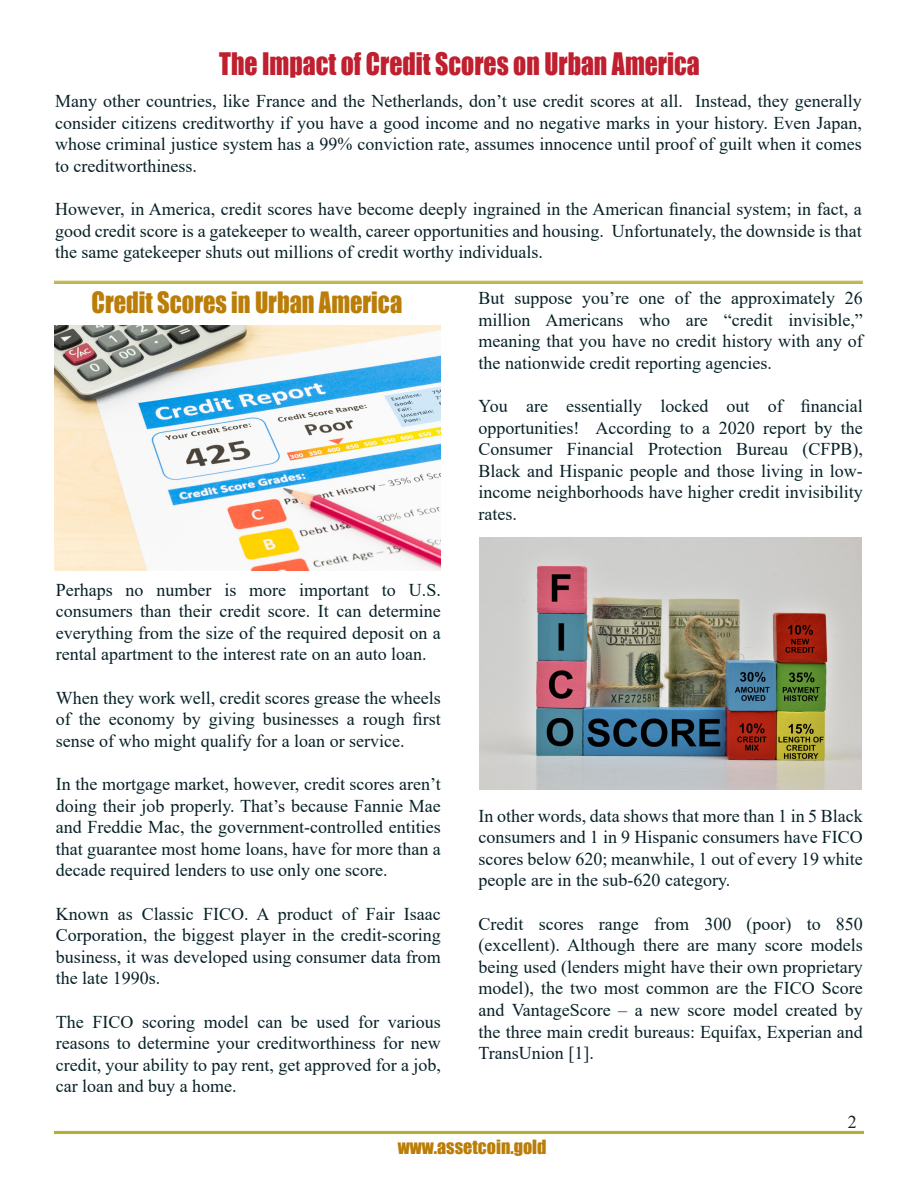
<style>
.page{position:relative;width:918px;height:1188px;background:#fff}
.page>*{position:absolute;margin:0;border:0;box-sizing:border-box;transform-origin:0 0}
.t1{font:28.5px "Impact";color:#bf1f2e;scale:.9 1}
.t2{font:27px "Impact";color:#ba7d08;scale:.9 1}
.t3{font:18px/21.6px "Times New Roman";color:#072127;text-align:justify}
.t4{font:18px "Impact";color:#ba7d08}
.t5{font:18px "Times New Roman";color:#231f20}
</style>
<div class="page">
<hr style="left:54px;top:1131px;width:810px;height:1px;background:#b4aa33">
<hr style="left:54px;top:1132px;width:810px;height:1px;background:#b4aa33">
<hr style="left:54px;top:1133px;width:810px;height:1px;background:#b4aa33">
<hr style="left:54px;top:281px;width:809px;height:1px;background:#b4aa33">
<hr style="left:54px;top:282px;width:809px;height:1px;background:#b4aa33">
<hr style="left:54px;top:283px;width:809px;height:1px;background:#b4aa33">
<img style="left:480px;top:537px;width:382px;height:253px">
<img style="left:54px;top:325px;width:387px;height:246px">
<p class="t1" style="left:219px;top:41px;width:536px">The Impact of Credit Scores on Urban America</p>
<p class="t3" style="left:55px;top:90px;width:808px">Many other countries, like France and the Netherlands, don’t use credit scores at all. Instead, they generally consider citizens creditworthy if you have a good income and no negative marks in your history. Even Japan, whose criminal justice system has a 99% conviction rate, assumes innocence until proof of guilt when it comes to creditworthiness.</p>
<p class="t3" style="left:55px;top:198px;width:808px">However, in America, credit scores have become deeply ingrained in the American financial system; in fact, a good credit score is a gatekeeper to wealth, career opportunities and housing. Unfortunately, the downside is that the same gatekeeper shuts out millions of credit worthy individuals.</p>
<p class="t2" style="left:92px;top:281px;width:347px">Credit Scores in Urban America</p>
<p class="t3" style="left:479px;top:287px;width:386px">But suppose you’re one of the approximately 26 million Americans who are “credit invisible,” meaning that you have no credit history with any of the nationwide credit reporting agencies.</p>
<p class="t3" style="left:479px;top:395px;width:386px">You are essentially locked out of financial opportunities! According to a 2020 report by the Consumer Financial Protection Bureau (CFPB), Black and Hispanic people and those living in low&shy;income neighborhoods have higher credit invisibility rates.</p>
<p class="t3" style="left:56px;top:578px;width:387px">Perhaps no number is more important to U.S. consumers than their credit score. It can determine everything from the size of the required deposit on a rental apartment to the interest rate on an auto loan.</p>
<p class="t3" style="left:56px;top:686px;width:387px">When they work well, credit scores grease the wheels of the economy by giving businesses a rough first sense of who might qualify for a loan or service.</p>
<p class="t3" style="left:56px;top:773px;width:387px">In the mortgage market, however, credit scores aren’t doing their job properly. That’s because Fannie Mae and Freddie Mac, the government-controlled entities that guarantee most home loans, have for more than a decade required lenders to use only one score.</p>
<p class="t3" style="left:56px;top:902px;width:387px">Known as Classic FICO. A product of Fair Isaac Corporation, the biggest player in the credit-scoring business, it was developed using consumer data from the late 1990s.</p>
<p class="t3" style="left:56px;top:1010px;width:387px">The FICO scoring model can be used for various reasons to determine your creditworthiness for new credit, your ability to pay rent, get approved for a job, car loan and buy a home.</p>
<p class="t3" style="left:479px;top:804px;width:386px">In other words, data shows that more than 1 in 5 Black consumers and 1 in 9 Hispanic consumers have FICO scores below 620; meanwhile, 1 out of every 19 white people are in the sub-620 category.</p>
<p class="t3" style="left:479px;top:912px;width:386px">Credit scores range from 300 (poor) to 850 (excellent). Although there are many score models being used (lenders might have their own proprietary model), the two most common are the FICO Score and VantageScore – a new score model created by the three main credit bureaus: Equifax, Experian and TransUnion [1].</p>
<p class="t5" style="left:848px;top:1109px;width:10px">2</p>
<p class="t4" style="left:398px;top:1133px;width:150px">www.assetcoin.gold</p>
</div>
